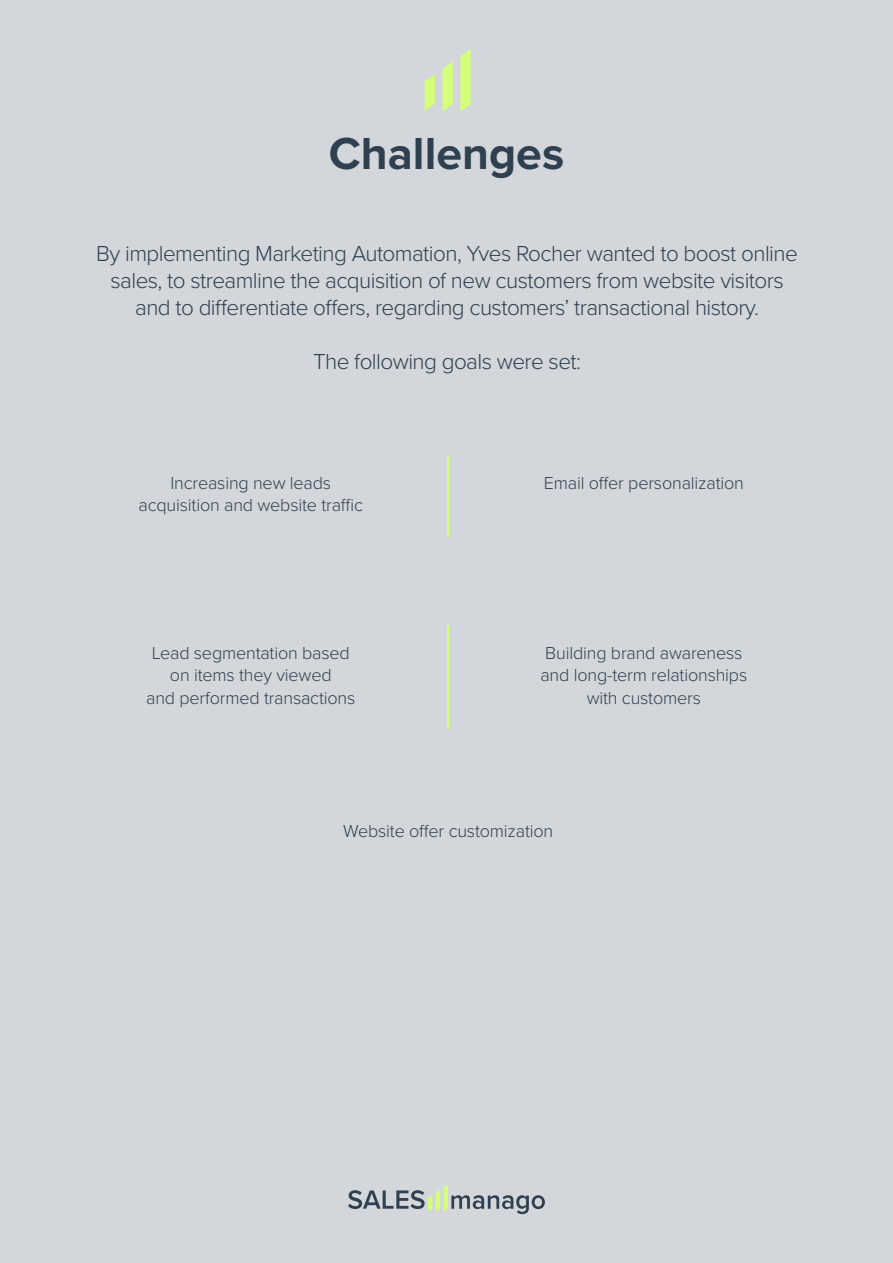
<style>
.page{position:relative;width:893px;height:1263px;background:#d3d7db}
.page>*{position:absolute;margin:0;border:0;box-sizing:border-box;transform-origin:0 0}
.t1{font:700 46.5px "Proxima Nova";color:#2f4050}
.t2{font:300 22.5px/27px "Proxima Nova";letter-spacing:-.025em;color:#2f4050;text-align:center}
.t3{font:300 18px/22.5px "Proxima Nova";letter-spacing:-.01em;color:#2f4050;text-align:center}
</style>
<div class="page">
<hr style="left:447px;top:456px;width:1px;height:81px;background:#d4ff78">
<hr style="left:447px;top:625px;width:1px;height:104px;background:#d4ff78">
<svg style="left:425px;top:74px;width:10px;height:37px"></svg>
<svg style="left:442px;top:62px;width:11px;height:49px"></svg>
<svg style="left:460px;top:49px;width:11px;height:62px"></svg>
<svg style="left:348px;top:1184px;width:197px;height:30px"></svg>
<h1 class="t1" style="left:329px;top:119px;width:237px">Challenges</h1>
<p class="t2" style="left:96px;top:238px;width:703px">By implementing Marketing Automation, Yves Rocher wanted to boost online sales, to streamline the acquisition of new customers from website visitors and to differentiate offers, regarding customers’ transactional history.</p>
<p class="t2" style="left:313px;top:346px;width:269px">The following goals were set:</p>
<p class="t3" style="left:139px;top:471px;width:226px">Increasing new leads acquisition and website traffic</p>
<p class="t3" style="left:146px;top:641px;width:211px">Lead segmentation based on items they viewed<br>and performed transactions</p>
<p class="t3" style="left:544px;top:470px;width:202px">Email offer personalization</p>
<p class="t3" style="left:540px;top:640px;width:208px">Building brand awareness and long-term relationships with customers</p>
<p class="t3" style="left:343px;top:818px;width:211px">Website offer customization</p>
</div>
